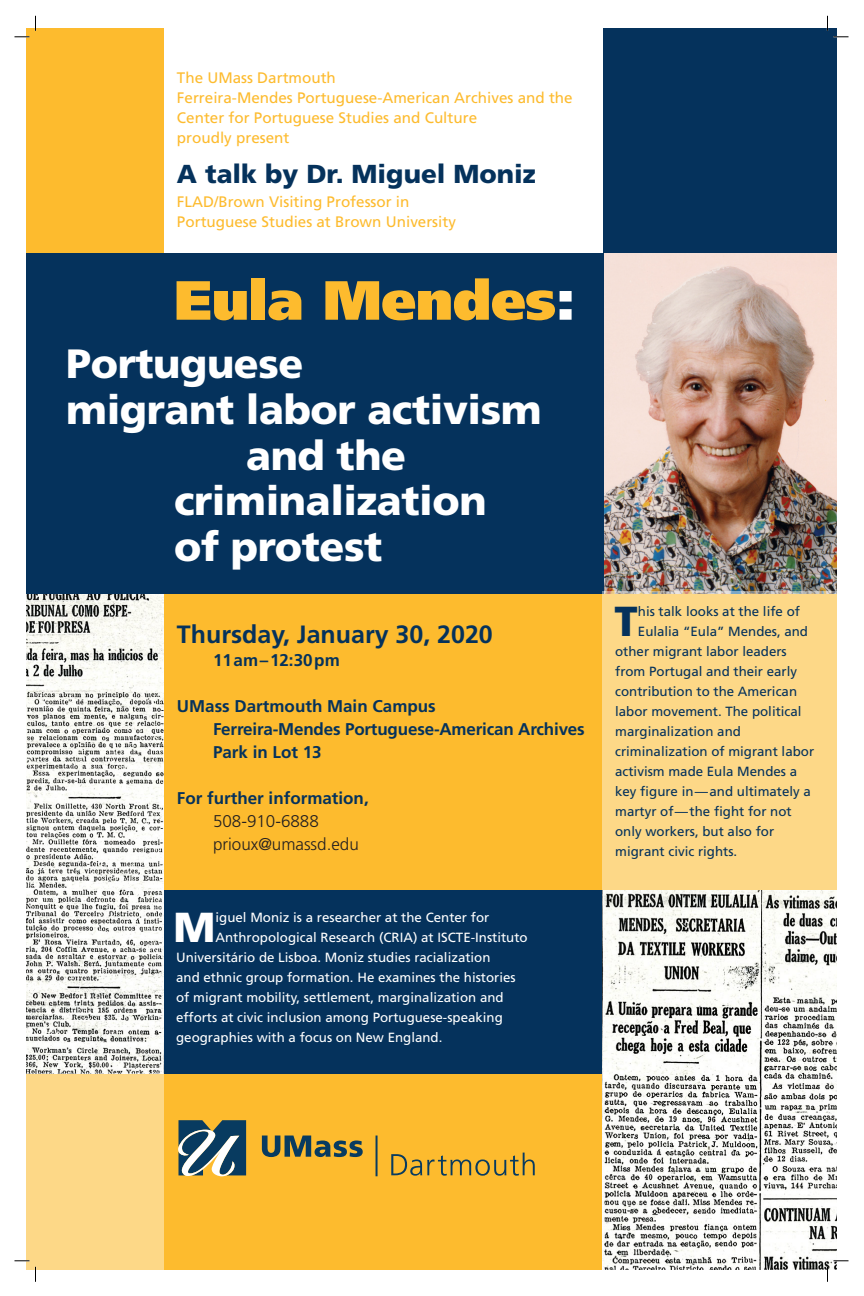
<style>
.page{position:relative;width:864px;height:1296px;background:#fff}
.page>*{position:absolute;margin:0;border:0;box-sizing:border-box;transform-origin:0 0}
.t1{font:900 55.2px "Frutiger LT Std";letter-spacing:-.01em;color:#fdbb2e}
.t2{font:900 41.9px "Frutiger LT Std";color:#fff}
.t3{font:900 41.9px "Frutiger LT Std";color:#05325c}
.t4{font:900 40.9px "Frutiger LT Std";letter-spacing:-.01em;color:#fff}
.t5{font:900 26px "Frutiger LT Std";color:#05325c}
.t6{font:700 25px "Frutiger LT Std";color:#05325c}
.t7{font:700 17px/23px "Frutiger LT Std";letter-spacing:-.01em;color:#05325c}
.t8{font:300 17px/23px "Frutiger LT Std";color:#231f20}
.t9{font:15.2px/20px "Frutiger LT Std";color:#fdbb2e}
.t10{font:13.3px "Frutiger LT Std";color:#05325c}
.t11{font:13.3px "Frutiger LT Std";color:#fff}
.s1{color:#fff}
.s2{font-weight:700;color:#05325c}
</style>
<div class="page">
<svg style="left:26px;top:594px;width:138px;height:480px"></svg>
<div style="left:26px;top:1074px;width:810px;height:196px;background:#fdbb2e"></div>
<div style="left:164px;top:889px;width:438px;height:185px;background:#05325c"></div>
<div style="left:164px;top:594px;width:672px;height:295px;background:#fdbb2e"></div>
<div style="left:26px;top:253px;width:578px;height:341px;background:#05325c"></div>
<img style="left:605px;top:253px;width:231px;height:338px">
<div style="left:602px;top:591px;width:234px;height:298px;background:#fdd887"></div>
<div style="left:26px;top:1074px;width:138px;height:196px;background:#fdd887"></div>
<div style="left:603px;top:28px;width:233px;height:225px;background:#05325c"></div>
<hr style="left:376px;top:1136px;width:2px;height:40px;background:#083b60">
<svg style="left:178px;top:1120px;width:68px;height:56px;background:#597580"></svg>
<svg style="left:262px;top:1136px;width:101px;height:21px"></svg>
<svg style="left:391px;top:1153px;width:144px;height:23px"></svg>
<svg style="left:602px;top:891px;width:234px;height:379px"></svg>
<div style="left:26px;top:28px;width:138px;height:225px;background:#fdbb2e"></div>
<svg style="left:834px;top:36px;width:14px;height:2px"></svg>
<svg style="left:834px;top:1260px;width:14px;height:2px"></svg>
<svg style="left:14px;top:16px;width:22px;height:22px"></svg>
<svg style="left:14px;top:1260px;width:22px;height:22px"></svg>
<svg style="left:827px;top:16px;width:1px;height:15px"></svg>
<svg style="left:827px;top:1267px;width:1px;height:15px"></svg>
<p class="t9" style="left:177px;top:68px;width:397px">The UMass Dartmouth<br>Ferreira-Mendes Portuguese-American Archives and the Center for Portuguese Studies and Culture<br>proudly present</p>
<p class="t5" style="left:177px;top:158px;width:360px">A talk by Dr. Miguel Moniz</p>
<p class="t9" style="left:177px;top:192px;width:281px">FLAD/Brown Visiting Professor in<br>Portuguese Studies at Brown University</p>
<p class="t1" style="left:174px;top:267px;width:403px">Eula Mendes<span class="s1">:</span></p>
<p class="t4" style="left:66px;top:339px;width:239px">Portuguese</p>
<p class="t4" style="left:66px;top:385px;width:477px">migrant labor activism</p>
<p class="t4" style="left:246px;top:430px;width:162px">and the</p>
<p class="t4" style="left:174px;top:476px;width:314px">criminalization</p>
<p class="t4" style="left:174px;top:522px;width:210px">of protest</p>
<p class="t6" style="left:177px;top:620px;width:317px">Thursday, January 30, 2020</p>
<p class="t7" style="left:213px;top:649px;width:128px">11am–12:30pm</p>
<p class="t7" style="left:213px;top:695px;width:373px;text-indent:-36px">UMass Dartmouth Main Campus<br>Ferreira-Mendes Portuguese-American Archives<br>Park in Lot 13</p>
<p class="t8" style="left:213px;top:787px;width:157px;text-indent:-36px"><span class="s2">For further information,<br></span>508-910-6888 prioux@umassd.edu</p>
<p class="t2" style="left:174px;top:902px;width:43px">M</p>
<p class="t11" style="left:216px;top:909px;width:275px">iguel Moniz is a researcher at the Center for</p>
<p class="t11" style="left:216px;top:929px;width:314px">Anthropological Research (CRIA) at ISCTE-Instituto</p>
<p class="t11" style="left:176px;top:949px;width:316px">Universitário de Lisboa. Moniz studies racialization</p>
<p class="t11" style="left:176px;top:969px;width:341px">and ethnic group formation. He examines the histories</p>
<p class="t11" style="left:176px;top:989px;width:329px">of migrant mobility, settlement, marginalization and</p>
<p class="t11" style="left:176px;top:1009px;width:328px">efforts at civic inclusion among Portuguese-speaking</p>
<p class="t11" style="left:176px;top:1029px;width:268px">geographies with a focus on New England.</p>
<p class="t3" style="left:615px;top:596px;width:25px">T</p>
<p class="t10" style="left:638px;top:604px;width:164px">his talk looks at the life of</p>
<p class="t10" style="left:638px;top:624px;width:172px">Eulalia “Eula” Mendes, and</p>
<p class="t10" style="left:615px;top:644px;width:173px">other migrant labor leaders</p>
<p class="t10" style="left:615px;top:664px;width:184px">from Portugal and their early</p>
<p class="t10" style="left:615px;top:684px;width:183px">contribution to the American</p>
<p class="t10" style="left:615px;top:703px;width:188px">labor movement. The political</p>
<p class="t10" style="left:615px;top:723px;width:127px">marginalization and</p>
<p class="t10" style="left:615px;top:743px;width:201px">criminalization of migrant labor</p>
<p class="t10" style="left:615px;top:763px;width:184px">activism made Eula Mendes a</p>
<p class="t10" style="left:615px;top:783px;width:197px">key figure in—and ultimately a</p>
<p class="t10" style="left:615px;top:803px;width:178px">martyr of—the fight for not</p>
<p class="t10" style="left:615px;top:823px;width:161px">only workers, but also for</p>
<p class="t10" style="left:615px;top:843px;width:124px">migrant civic rights.</p>
</div>
